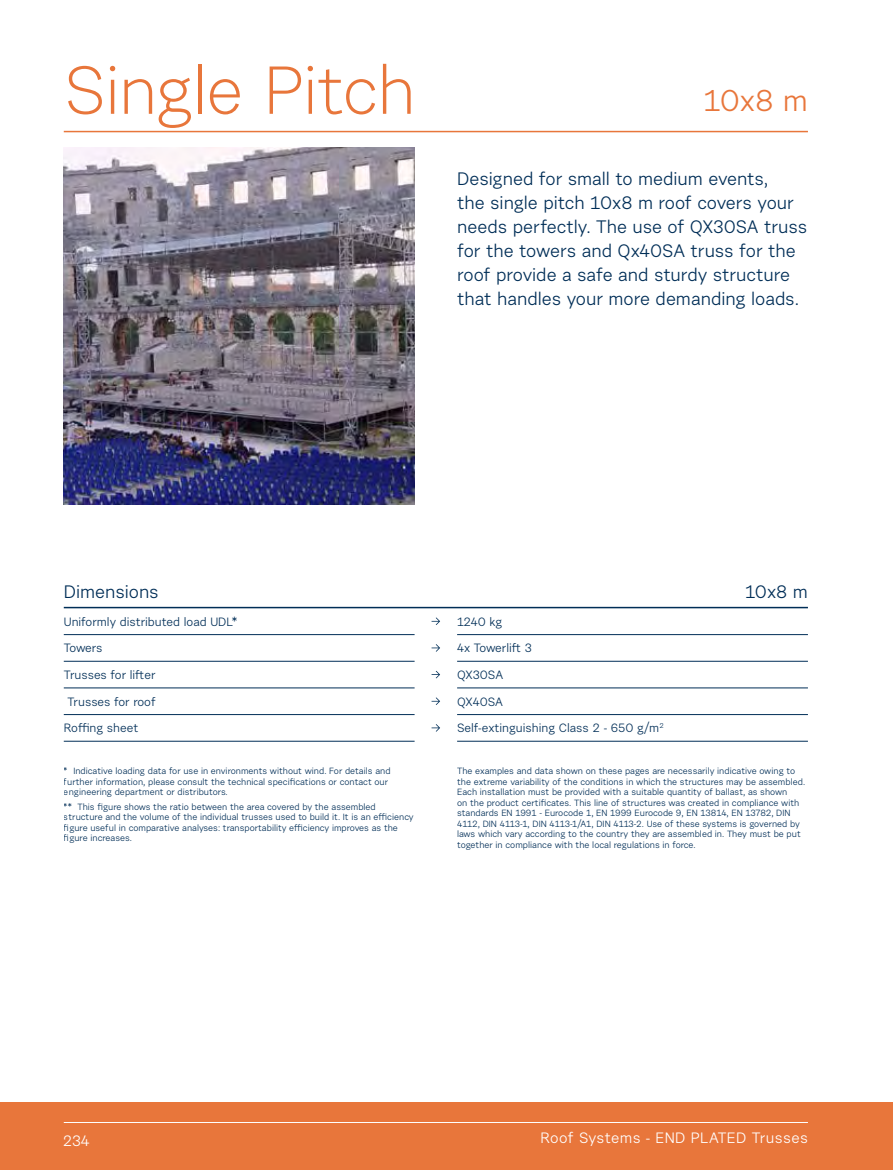
<style>
.page{position:relative;width:893px;height:1170px;background:#fff}
.page>*{position:absolute;margin:0;border:0;box-sizing:border-box;transform-origin:0 0}
.t1{font:67.5px "Urban Grotesk Li Se";letter-spacing:-.02em;color:#e8763b}
.t2{font:30px "Urban Grotesk Re Bo";color:#e8763b}
.t3{font:18px/24px "Urban Grotesk Re Bo";letter-spacing:-.005em;color:#002e57}
.t4{font:15px "Urban Grotesk Re Bo";letter-spacing:.025em;color:#fff}
.t5{font:12px "Urban Grotesk Re Bo";color:#002e57}
.t6{font:9px/10.5px "Urban Grotesk Re Bo";color:#002e57}
</style>
<div class="page">
<hr style="left:64px;top:131px;width:744px;height:1px;background:#e8763b">
<svg style="left:432px;top:617px;width:8px;height:8px"></svg>
<hr style="left:64px;top:634px;width:351px;height:1px;background:#002e57">
<hr style="left:457px;top:634px;width:351px;height:1px;background:#002e57">
<svg style="left:432px;top:644px;width:8px;height:7px"></svg>
<hr style="left:64px;top:660px;width:351px;height:1px;background:#002e57">
<hr style="left:457px;top:660px;width:351px;height:1px;background:#002e57">
<svg style="left:432px;top:670px;width:8px;height:8px"></svg>
<hr style="left:64px;top:687px;width:351px;height:1px;background:#002e57">
<hr style="left:457px;top:687px;width:351px;height:1px;background:#002e57">
<svg style="left:432px;top:697px;width:8px;height:8px"></svg>
<hr style="left:64px;top:714px;width:351px;height:1px;background:#002e57">
<hr style="left:457px;top:714px;width:351px;height:1px;background:#002e57">
<svg style="left:432px;top:724px;width:8px;height:7px"></svg>
<hr style="left:64px;top:740px;width:351px;height:1px;background:#002e57">
<hr style="left:457px;top:740px;width:351px;height:1px;background:#002e57">
<hr style="left:64px;top:606px;width:744px;height:2px;background:#002e57">
<img style="left:64px;top:147px;width:351px;height:357px">
<div style="left:0;top:1102px;width:893px;height:67px;background:#e8763b"></div>
<hr style="left:64px;top:1121px;width:744px;height:1px;background:#fff">
<h1 class="t1" style="left:64px;top:49px;width:354px">Single Pitch</h1>
<h2 class="t2" style="left:703px;top:82px;width:106px">10x8 m</h2>
<h3 class="t3" style="left:457px;top:166px;width:352px">Designed for small to medium events,<br>the single pitch 10x8 m roof covers your needs perfectly. The use of QX30SA truss for the towers and Qx40SA truss for the roof provide a safe and sturdy structure that handles your more demanding loads.</h3>
<h3 class="t3" style="left:64px;top:579px;width:96px">Dimensions</h3>
<h3 class="t3" style="left:745px;top:579px;width:64px">10x8 m</h3>
<h3 class="t5" style="left:64px;top:614px;width:175px">Uniformly distributed load UDL*</h3>
<h3 class="t5" style="left:457px;top:614px;width:47px">1240 kg</h3>
<h3 class="t5" style="left:64px;top:640px;width:40px">Towers</h3>
<h3 class="t5" style="left:457px;top:640px;width:76px">4x Towerlift 3</h3>
<h3 class="t5" style="left:64px;top:667px;width:93px">Trusses for lifter</h3>
<h3 class="t5" style="left:457px;top:667px;width:48px">QX30SA</h3>
<h3 class="t5" style="left:67px;top:694px;width:90px">Trusses for roof</h3>
<h3 class="t5" style="left:457px;top:694px;width:47px">QX40SA</h3>
<h3 class="t5" style="left:64px;top:720px;width:76px">Roffing sheet</h3>
<h3 class="t5" style="left:457px;top:720px;width:208px">Self-extinguishing Class 2 - 650 g/m<sup>2</sup></h3>
<p class="t6" style="left:64px;top:765px;width:328px">* Indicative loading data for use in environments without wind. For details and further information, please consult the technical specifications or contact our engineering department or distributors.</p>
<p class="t6" style="left:64px;top:801px;width:351px">** This figure shows the ratio between the area covered by the assembled structure and the volume of the individual trusses used to build it. It is an efficiency figure useful in comparative analyses: transportability efficiency improves as the figure increases.</p>
<p class="t6" style="left:457px;top:765px;width:350px">The examples and data shown on these pages are necessarily indicative owing to the extreme variability of the conditions in which the structures may be assembled.<br>Each installation must be provided with a suitable quantity of ballast, as shown<br>on the product certificates. This line of structures was created in compliance with standards EN 1991 - Eurocode 1, EN 1999 Eurocode 9, EN 13814, EN 13782, DIN 4112, DIN 4113-1, DIN 4113-1/A1, DIN 4113-2. Use of these systems is governed by laws which vary according to the country they are assembled in. They must be put together in compliance with the local regulations in force.</p>
<h3 class="t4" style="left:63px;top:1131px;width:28px">234</h3>
<h3 class="t4" style="left:541px;top:1128px;width:269px">Roof Systems - END PLATED Trusses</h3>
</div>
